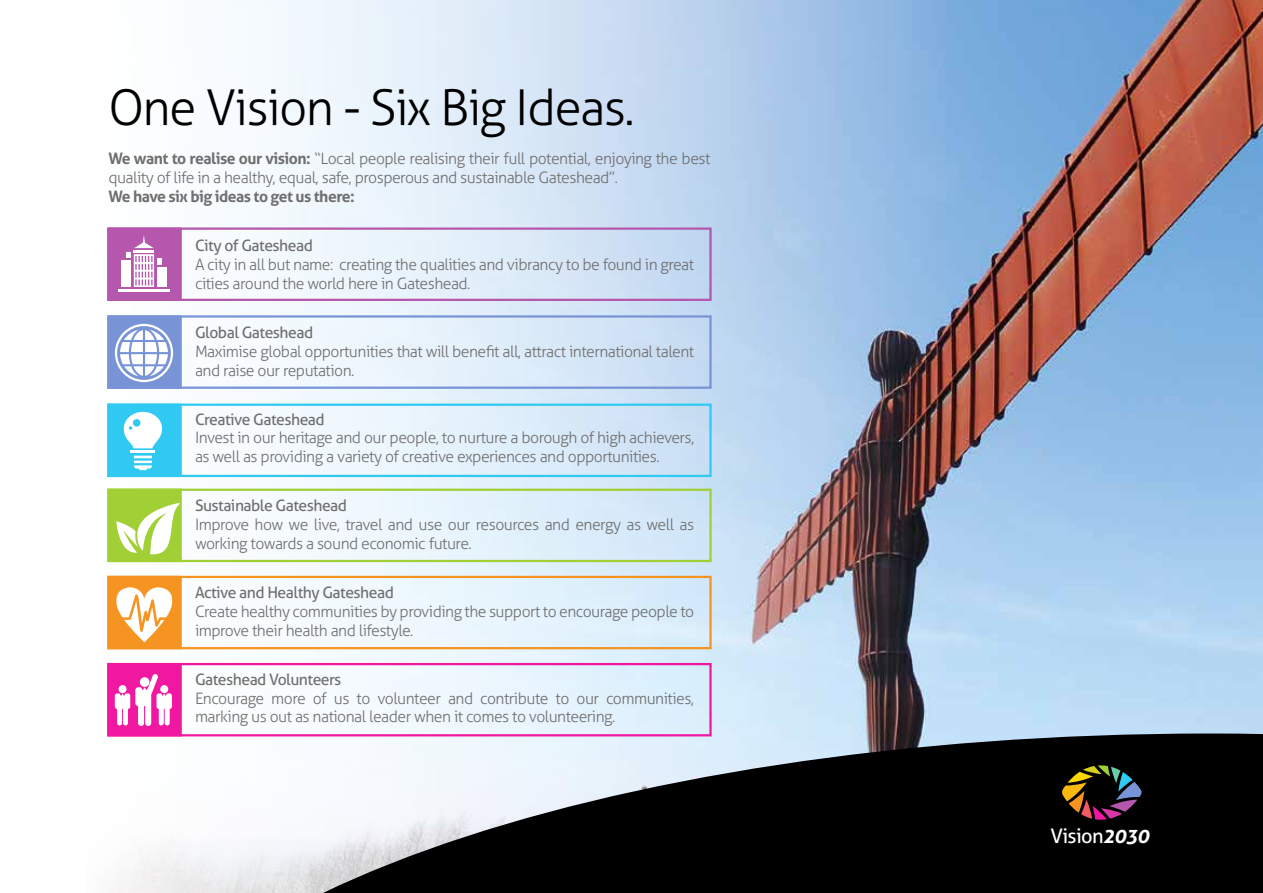
<style>
.page{position:relative;width:1263px;height:893px;background:#fff}
.page>*{position:absolute;margin:0;border:0;box-sizing:border-box;transform-origin:0 0}
.t1{font:300 49.5px "Aller";letter-spacing:-.035em;color:#000}
.t2{font:20.1px "Aller";letter-spacing:-.035em;color:#fff}
.t3{font:300 15.75px/18.9px "Aller";letter-spacing:-.035em;color:#706f6f}
.t4{font:15.75px "Aller";letter-spacing:-.035em;color:#706f6f}
.t5{font:700 15.75px "Aller";letter-spacing:-.035em;color:#706f6f}
.s1{font-weight:700}
.s2{font-weight:700;font-style:italic}
</style>
<div class="page">
<img style="left:107px;top:0;width:1156px;height:733px">
<svg style="left:107px;top:733px;width:1156px;height:160px;fill:#000"></svg>
<svg style="left:1062px;top:765px;width:80px;height:55px;background:#403126"></svg>
<div style="left:107px;top:227px;width:605px;height:74px;border:2px solid #b557ad"></div>
<div style="left:108px;top:229px;width:73px;height:71px;background:#b557ad"></div>
<hr style="left:118px;top:289px;width:52px;height:2px;background:#fff">
<div style="left:121px;top:261px;width:10px;height:26px;background:#fff"></div>
<div style="left:157px;top:267px;width:10px;height:20px;background:#fff"></div>
<svg style="left:126px;top:235px;width:36px;height:52px"></svg>
<hr style="left:134px;top:250px;width:20px;height:2px;background:#fff">
<div style="left:107px;top:227px;width:75px;height:74px;border:2px solid #b557ad"></div>
<div style="left:107px;top:315px;width:605px;height:74px;border:2px solid #7894d6"></div>
<div style="left:108px;top:316px;width:73px;height:72px;background:#7894d6"></div>
<svg style="left:115px;top:324px;width:58px;height:58px"></svg>
<div style="left:107px;top:315px;width:75px;height:74px;border:2px solid #7894d6"></div>
<div style="left:107px;top:404px;width:605px;height:73px;border:2px solid #30c9f2"></div>
<div style="left:108px;top:405px;width:73px;height:71px;background:#30c9f2"></div>
<hr style="left:131px;top:451px;width:24px;height:2px;background:#fff">
<svg style="left:124px;top:412px;width:38px;height:36px"></svg>
<svg style="left:134px;top:456px;width:18px;height:14px"></svg>
<div style="left:107px;top:404px;width:75px;height:73px;border:2px solid #30c9f2"></div>
<div style="left:107px;top:489px;width:605px;height:73px;border:2px solid #a1cf36"></div>
<div style="left:108px;top:490px;width:73px;height:71px;background:#a1cf36"></div>
<svg style="left:116px;top:503px;width:63px;height:52px"></svg>
<div style="left:107px;top:489px;width:75px;height:73px;border:2px solid #a1cf36"></div>
<div style="left:107px;top:576px;width:605px;height:73px;border:2px solid #f59421"></div>
<div style="left:108px;top:577px;width:73px;height:71px;background:#f59421"></div>
<svg style="left:116px;top:587px;width:56px;height:55px"></svg>
<div style="left:107px;top:576px;width:75px;height:73px;border:2px solid #f59421"></div>
<div style="left:107px;top:663px;width:605px;height:73px;border:2px solid #f017a1"></div>
<div style="left:108px;top:664px;width:73px;height:71px;background:#f017a1"></div>
<svg style="left:115px;top:674px;width:57px;height:52px"></svg>
<div style="left:140px;top:677px;width:9px;height:10px;background:#fff;border-radius:50%"></div>
<div style="left:107px;top:663px;width:75px;height:73px;border:2px solid #f017a1"></div>
<h1 class="t1" style="left:108px;top:78px;width:528px">One Vision - Six Big Ideas.</h1>
<p class="t3" style="left:108px;top:149px;width:603px"><span class="s1">We want to realise our vision:</span> “Local people realising their full potential, enjoying the best quality of life in a healthy, equal, safe, prosperous and sustainable Gateshead”.</p>
<p class="t5" style="left:108px;top:186px;width:248px">We have six big ideas to get us there:</p>
<p class="t4" style="left:195px;top:236px;width:119px">City of Gateshead</p>
<p class="t3" style="left:195px;top:255px;width:501px">A city in all but name: creating the qualities and vibrancy to be found in great cities around the world here in Gateshead.</p>
<p class="t4" style="left:195px;top:323px;width:120px">Global Gateshead</p>
<p class="t3" style="left:195px;top:342px;width:501px">Maximise global opportunities that will benefit all, attract international talent and raise our reputation.</p>
<p class="t4" style="left:195px;top:409px;width:131px">Creative Gateshead</p>
<p class="t3" style="left:195px;top:428px;width:501px">Invest in our heritage and our people, to nurture a borough of high achievers, as well as providing a variety of creative experiences and opportunities.</p>
<p class="t4" style="left:195px;top:496px;width:154px">Sustainable Gateshead</p>
<p class="t3" style="left:195px;top:515px;width:501px">Improve how we live, travel and use our resources and energy as well as working towards a sound economic future.</p>
<p class="t4" style="left:195px;top:583px;width:200px">Active and Healthy Gateshead</p>
<p class="t3" style="left:195px;top:602px;width:501px">Create healthy communities by providing the support to encourage people to improve their health and lifestyle.</p>
<p class="t4" style="left:195px;top:669px;width:148px">Gateshead Volunteers</p>
<p class="t3" style="left:195px;top:689px;width:501px">Encourage more of us to volunteer and contribute to our communities, marking us out as national leader when it comes to volunteering.</p>
<p class="t2" style="left:1050px;top:824px;width:100px">Vision<span class="s2">2030</span></p>
</div>
